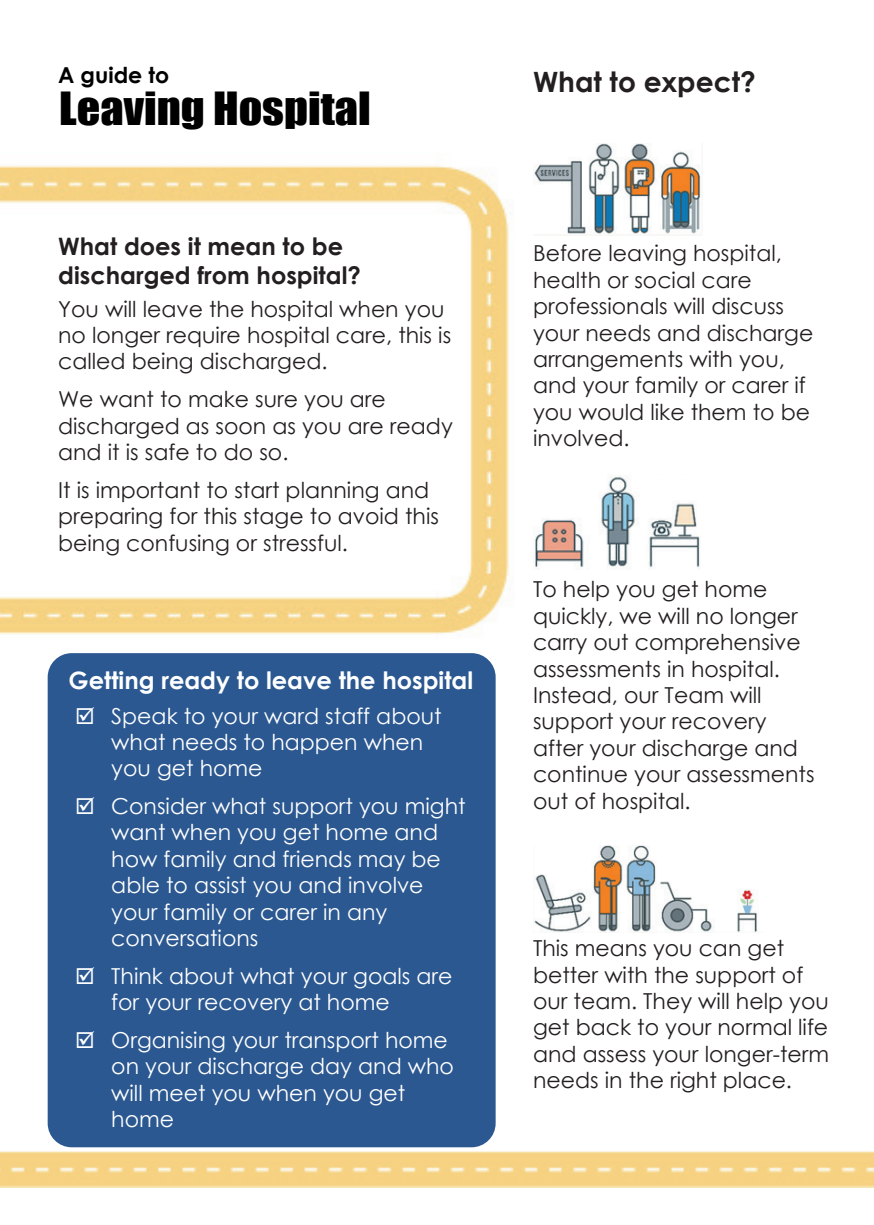
<style>
.page{position:relative;width:874px;height:1225px;background:#fff}
.page>*{position:absolute;margin:0;border:0;box-sizing:border-box;transform-origin:0 0}
.t1{font:42px "Impact";color:#000;scale:1.1 1}
.t2{font:700 28px "Century Gothic";color:#231f20}
.t3{font:700 24px/28.8px "Century Gothic";color:#231f20}
.t4{font:700 24px "Century Gothic";color:#fff}
.t5{font:22px/26.4px "Century Gothic";color:#231f20}
.t6{font:22px/26.4px "Century Gothic";color:#fff}
.t7{font:700 22px "Century Gothic";color:#000}
</style>
<div class="page">
<img style="left:0;top:235px;width:873px;height:952px">
<img style="left:0;top:165px;width:520px;height:488px">
<div style="left:48px;top:653px;width:447px;height:494px;background:#2b5891;border-radius:24px"></div>
<img style="left:533px;top:143px;width:168px;height:91px">
<img style="left:533px;top:474px;width:167px;height:95px">
<img style="left:533px;top:845px;width:230px;height:88px">
<p class="t7" style="left:58px;top:58px;width:112px">A guide to</p>
<h2 class="t1" style="left:59px;top:76px;width:284px">Leaving Hospital</h2>
<h3 class="t3" style="left:58px;top:231px;width:304px">What does it mean to be discharged from hospital?</h3>
<p class="t5" style="left:58px;top:295px;width:394px">You will leave the hospital when you no longer require hospital care, this is called being discharged.</p>
<p class="t5" style="left:58px;top:386px;width:396px">We want to make sure you are discharged as soon as you are ready and it is safe to do so.</p>
<p class="t5" style="left:58px;top:476px;width:382px">It is important to start planning and preparing for this stage to avoid this being confusing or stressful.</p>
<h3 class="t4" style="left:69px;top:661px;width:406px">Getting ready to leave the hospital</h3>
<p class="t6" style="left:111px;top:702px;width:331px">Speak to your ward staff about what needs to happen when you get home</p>
<p class="t6" style="left:111px;top:792px;width:355px">Consider what support you might want when you get home and how family and friends may be able to assist you and involve your family or carer in any conversations</p>
<p class="t6" style="left:111px;top:962px;width:342px">Think about what your goals are for your recovery at home</p>
<p class="t6" style="left:111px;top:1026px;width:344px">Organising your transport home on your discharge day and who will meet you when you get home</p>
<h3 class="t2" style="left:532px;top:60px;width:224px">What to expect?</h3>
<p class="t5" style="left:532px;top:240px;width:282px">Before leaving hospital, health or social care professionals will discuss your needs and discharge arrangements with you, and your family or carer if you would like them to be involved.</p>
<p class="t5" style="left:532px;top:576px;width:283px">To help you get home quickly, we will no longer carry out comprehensive assessments in hospital.<br>Instead, our Team will support your recovery after your discharge and continue your assessments out of hospital.</p>
<p class="t5" style="left:532px;top:934px;width:297px">This means you can get better with the support of our team. They will help you get back to your normal life and assess your longer-term needs in the right place.</p>
</div>
